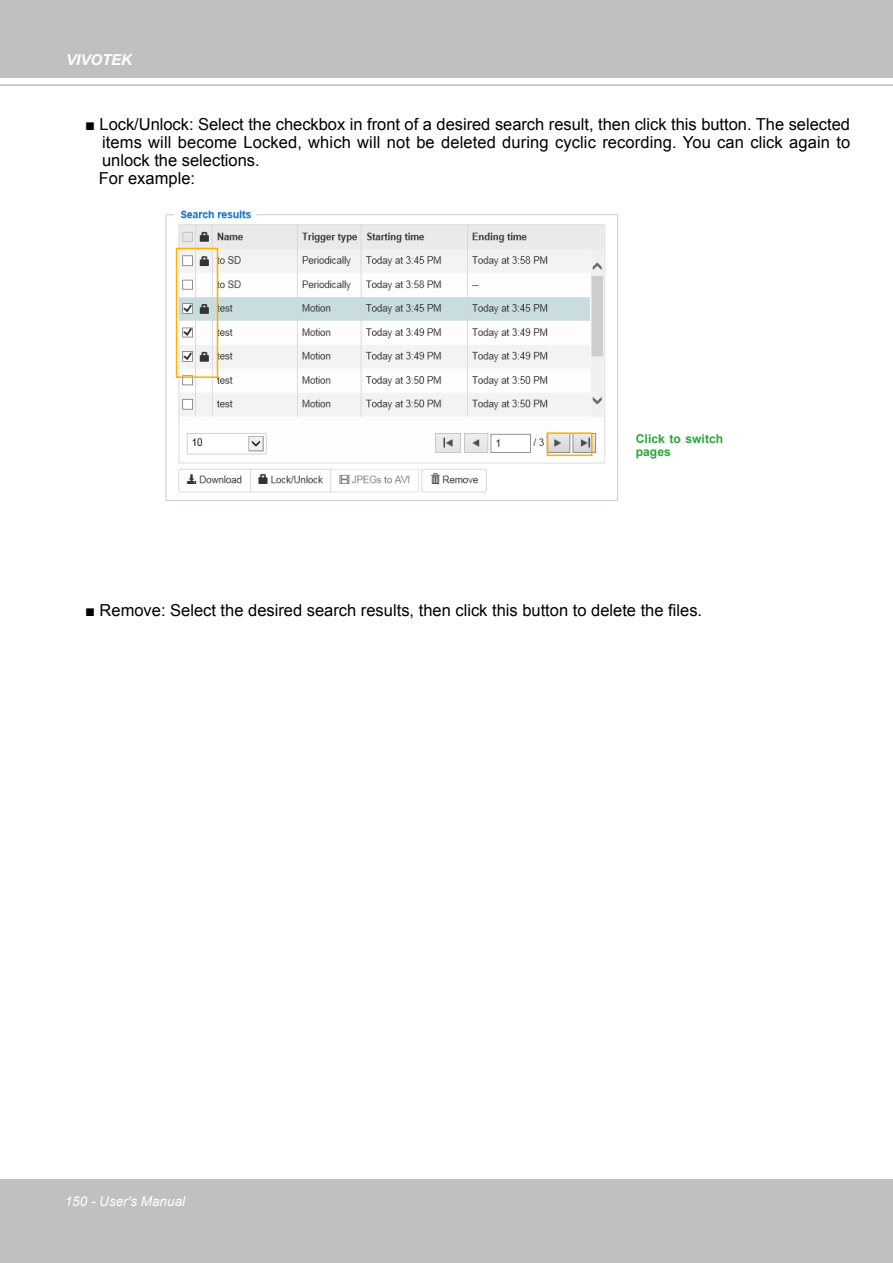
<style>
.page{position:relative;width:893px;height:1263px;background:#fff}
.page>*{position:absolute;margin:0;border:0;box-sizing:border-box;transform-origin:0 0}
.t1{font:16.5px/18px "Arial";color:#000}
.t2{font:italic 700 15px "Arial";color:#fff}
.t3{font:italic 13.5px "Arial";color:#fff}
.t4{font:700 12.15px/13.2px "Arial";color:#2aa738}
</style>
<div class="page">
<div style="left:0;top:0;width:893px;height:77px;background:#bfc0c0"></div>
<div style="left:0;top:1179px;width:893px;height:84px;background:#bfc0c0"></div>
<hr style="left:0;top:85px;width:893px;height:1px;background:#9fa0a0">
<img style="left:165px;top:210px;width:454px;height:291px">
<div style="left:176px;top:248px;width:42px;height:130px;border:2px solid #f8b500"></div>
<div style="left:547px;top:432px;width:45px;height:24px;border:2px solid #f8b500"></div>
<p class="t2" style="left:66px;top:49px;width:67px">VIVOTEK</p>
<p class="t1" style="left:99px;top:115px;width:753px;text-indent:-14px">■ Lock/Unlock: Select the checkbox in front of a desired search result, then click this button. The selected items will become Locked, which will not be deleted during cyclic recording. You can click again to unlock the selections.<br>For example:</p>
<p class="t4" style="left:636px;top:433px;width:89px">Click to switch pages</p>
<p class="t1" style="left:85px;top:601px;width:619px">■ Remove: Select the desired search results, then click this button to delete the files.</p>
<p class="t3" style="left:65px;top:1193px;width:122px">150 - User's Manual</p>
</div>
